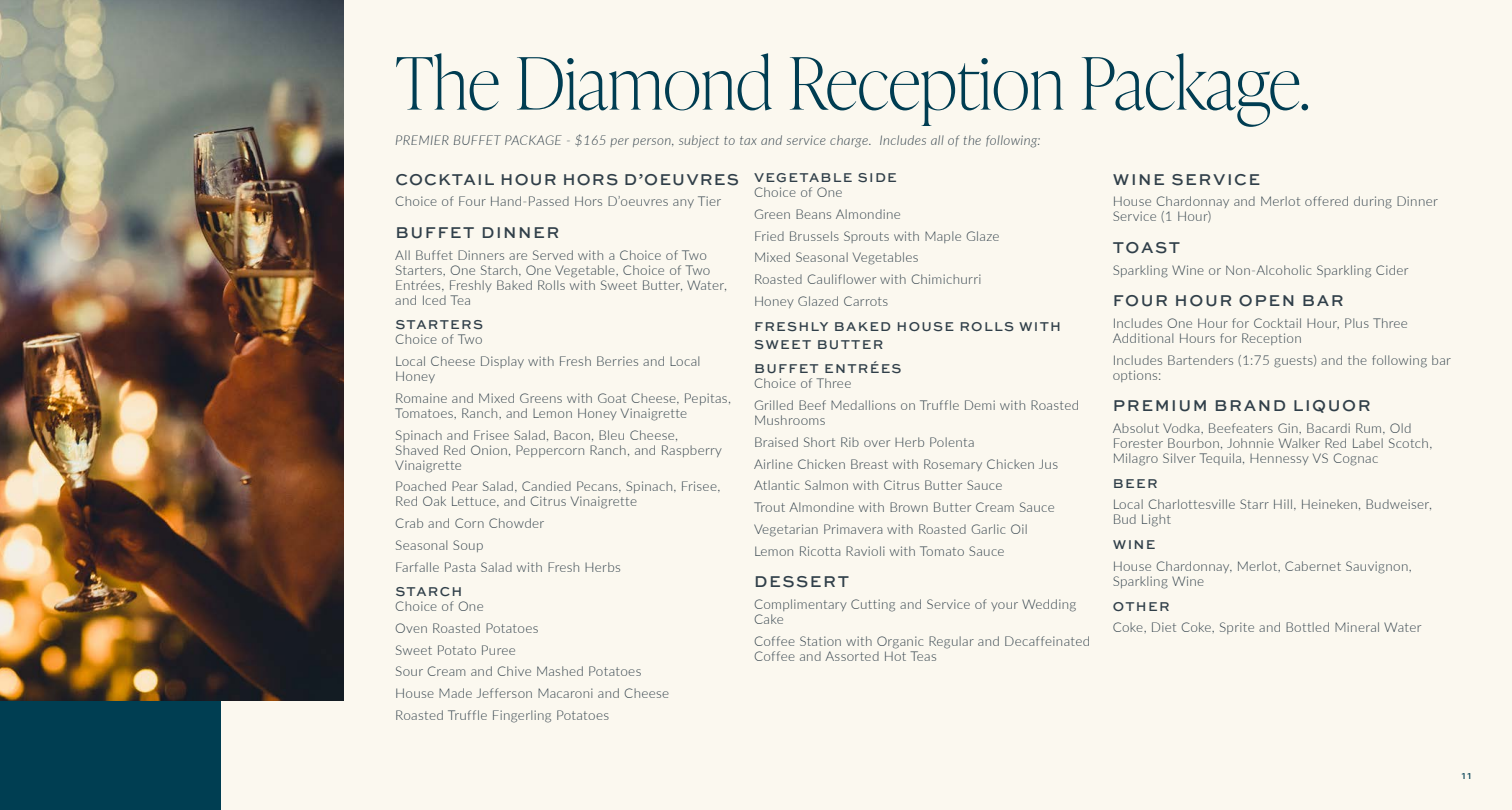
<style>
.page{position:relative;width:1512px;height:810px;background:#fbf8ef}
.page>*{position:absolute;margin:0;border:0;box-sizing:border-box;transform-origin:0 0}
._1_-_Medium_-_interior_header{font:100 72px "Ivy Presto Display";color:#003d52}
._4_-_Body_copy{font:500 16.5px "Sweet Sans Pro";letter-spacing:.095em;color:#303f49}
._4_-_Body_copy-2{font:500 16.5px "Sweet Sans Pro";letter-spacing:.07em;color:#303f49}
._4_-_Body_copy-3{font:300 13.5px/15px "Lato";letter-spacing:.025em;color:#303f49}
._4_-_Body_copy-4{font:500 13.5px/18px "Sweet Sans Pro";letter-spacing:.095em;color:#303f49}
._4_-_Body_copy-5{font:italic 300 13.5px "Lato";letter-spacing:.025em;color:#303f49}
.t1{font:500 9px "Sweet Sans Pro";color:#003e52}
</style>
<div class="page">
<div style="left:0;top:0;width:220px;height:810px;background:#003e52"></div>
<img style="left:0;top:0;width:343px;height:700px">
<p class="_1_-_Medium_-_interior_header" style="left:395px;top:32px;width:916px">The Diamond Reception Package.</p>
<p class="_4_-_Body_copy-5" style="left:395px;top:131px;width:647px">PREMIER BUFFET PACKAGE - $165 per person, subject to tax and service charge. Includes all of the following:</p>
<p class="_4_-_Body_copy-2" style="left:395px;top:167px;width:345px">COCKTAIL HOUR HORS D’OEUVRES</p>
<p class="_4_-_Body_copy-3" style="left:395px;top:193px;width:328px">Choice of Four Hand-Passed Hors D’oeuvres any Tier</p>
<p class="_4_-_Body_copy" style="left:395px;top:220px;width:166px">BUFFET DINNER</p>
<p class="_4_-_Body_copy-3" style="left:395px;top:247px;width:333px">All Buffet Dinners are Served with a Choice of Two Starters, One Starch, One Vegetable, Choice of Two Entrées, Freshly Baked Rolls with Sweet Butter, Water, and Iced Tea</p>
<p class="_4_-_Body_copy-4" style="left:395px;top:315px;width:89px">STARTERS</p>
<p class="_4_-_Body_copy-3" style="left:395px;top:331px;width:89px">Choice of Two</p>
<p class="_4_-_Body_copy-3" style="left:395px;top:353px;width:307px">Local Cheese Display with Fresh Berries and Local<br>Honey</p>
<p class="_4_-_Body_copy-3" style="left:395px;top:390px;width:337px">Romaine and Mixed Greens with Goat Cheese, Pepitas,<br>Tomatoes, Ranch, and Lemon Honey Vinaigrette</p>
<p class="_4_-_Body_copy-3" style="left:395px;top:427px;width:328px">Spinach and Frisee Salad, Bacon, Bleu Cheese,<br>Shaved Red Onion, Peppercorn Ranch, and Raspberry<br>Vinaigrette</p>
<p class="_4_-_Body_copy-3" style="left:395px;top:478px;width:327px">Poached Pear Salad, Candied Pecans, Spinach, Frisee,<br>Red Oak Lettuce, and Citrus Vinaigrette</p>
<p class="_4_-_Body_copy-3" style="left:395px;top:515px;width:150px">Crab and Corn Chowder</p>
<p class="_4_-_Body_copy-3" style="left:395px;top:537px;width:90px">Seasonal Soup</p>
<p class="_4_-_Body_copy-3" style="left:395px;top:559px;width:227px">Farfalle Pasta Salad with Fresh Herbs</p>
<p class="_4_-_Body_copy-4" style="left:395px;top:582px;width:68px">STARCH</p>
<p class="_4_-_Body_copy-3" style="left:395px;top:598px;width:90px">Choice of One</p>
<p class="_4_-_Body_copy-3" style="left:395px;top:620px;width:145px">Oven Roasted Potatoes</p>
<p class="_4_-_Body_copy-3" style="left:395px;top:642px;width:122px">Sweet Potato Puree</p>
<p class="_4_-_Body_copy-3" style="left:395px;top:664px;width:248px">Sour Cream and Chive Mashed Potatoes</p>
<p class="_4_-_Body_copy-3" style="left:395px;top:685px;width:276px">House Made Jefferson Macaroni and Cheese</p>
<p class="_4_-_Body_copy-3" style="left:395px;top:707px;width:215px">Roasted Truffle Fingerling Potatoes</p>
<p class="_4_-_Body_copy-4" style="left:754px;top:168px;width:144px">VEGETABLE SIDE</p>
<p class="_4_-_Body_copy-3" style="left:754px;top:184px;width:90px">Choice of One</p>
<p class="_4_-_Body_copy-3" style="left:754px;top:206px;width:148px">Green Beans Almondine</p>
<p class="_4_-_Body_copy-3" style="left:754px;top:228px;width:247px">Fried Brussels Sprouts with Maple Glaze</p>
<p class="_4_-_Body_copy-3" style="left:754px;top:250px;width:166px">Mixed Seasonal Vegetables</p>
<p class="_4_-_Body_copy-3" style="left:754px;top:271px;width:229px">Roasted Cauliflower with Chimichurri</p>
<p class="_4_-_Body_copy-3" style="left:754px;top:293px;width:136px">Honey Glazed Carrots</p>
<p class="_4_-_Body_copy-4" style="left:754px;top:317px;width:309px">FRESHLY BAKED HOUSE ROLLS WITH<br>SWEET BUTTER</p>
<p class="_4_-_Body_copy-4" style="left:754px;top:359px;width:149px">BUFFET ENTRÉES</p>
<p class="_4_-_Body_copy-3" style="left:754px;top:376px;width:99px">Choice of Three</p>
<p class="_4_-_Body_copy-3" style="left:754px;top:397px;width:327px">Grilled Beef Medallions on Truffle Demi with Roasted<br>Mushrooms</p>
<p class="_4_-_Body_copy-3" style="left:754px;top:434px;width:222px">Braised Short Rib over Herb Polenta</p>
<p class="_4_-_Body_copy-3" style="left:754px;top:456px;width:306px">Airline Chicken Breast with Rosemary Chicken Jus</p>
<p class="_4_-_Body_copy-3" style="left:754px;top:478px;width:250px">Atlantic Salmon with Citrus Butter Sauce</p>
<p class="_4_-_Body_copy-3" style="left:754px;top:499px;width:302px">Trout Almondine with Brown Butter Cream Sauce</p>
<p class="_4_-_Body_copy-3" style="left:754px;top:521px;width:275px">Vegetarian Primavera with Roasted Garlic Oil</p>
<p class="_4_-_Body_copy-3" style="left:754px;top:543px;width:252px">Lemon Ricotta Ravioli with Tomato Sauce</p>
<p class="_4_-_Body_copy" style="left:754px;top:570px;width:96px">DESSERT</p>
<p class="_4_-_Body_copy-3" style="left:754px;top:596px;width:324px">Complimentary Cutting and Service of your Wedding<br>Cake</p>
<p class="_4_-_Body_copy-3" style="left:754px;top:633px;width:338px">Coffee Station with Organic Regular and Decaffeinated<br>Coffee and Assorted Hot Teas</p>
<p class="_4_-_Body_copy" style="left:1113px;top:167px;width:149px">WINE SERVICE</p>
<p class="_4_-_Body_copy-3" style="left:1113px;top:193px;width:327px">House Chardonnay and Merlot offered during Dinner<br>Service (1 Hour)</p>
<p class="_4_-_Body_copy" style="left:1113px;top:235px;width:69px">TOAST</p>
<p class="_4_-_Body_copy-3" style="left:1113px;top:262px;width:297px">Sparkling Wine or Non-Alcoholic Sparkling Cider</p>
<p class="_4_-_Body_copy" style="left:1113px;top:288px;width:232px">FOUR HOUR OPEN BAR</p>
<p class="_4_-_Body_copy-3" style="left:1113px;top:315px;width:297px">Includes One Hour for Cocktail Hour, Plus Three<br>Additional Hours for Reception</p>
<p class="_4_-_Body_copy-3" style="left:1113px;top:352px;width:340px">Includes Bartenders (1:75 guests) and the following bar options:</p>
<p class="_4_-_Body_copy" style="left:1113px;top:393px;width:259px">PREMIUM BRAND LIQUOR</p>
<p class="_4_-_Body_copy-3" style="left:1113px;top:420px;width:321px">Absolut Vodka, Beefeaters Gin, Bacardi Rum, Old<br>Forester Bourbon, Johnnie Walker Red Label Scotch,<br>Milagro Silver Tequila, Hennessy VS Cognac</p>
<p class="_4_-_Body_copy-4" style="left:1113px;top:473px;width:46px">BEER</p>
<p class="_4_-_Body_copy-3" style="left:1113px;top:496px;width:321px">Local Charlottesville Starr Hill, Heineken, Budweiser,<br>Bud Light</p>
<p class="_4_-_Body_copy-4" style="left:1113px;top:535px;width:44px">WINE</p>
<p class="_4_-_Body_copy-3" style="left:1113px;top:558px;width:300px">House Chardonnay, Merlot, Cabernet Sauvignon,<br>Sparkling Wine</p>
<p class="_4_-_Body_copy-4" style="left:1113px;top:596px;width:58px">OTHER</p>
<p class="_4_-_Body_copy-3" style="left:1113px;top:619px;width:310px">Coke, Diet Coke, Sprite and Bottled Mineral Water</p>
<p class="t1" style="left:1462px;top:770px;width:11px">11</p>
</div>
